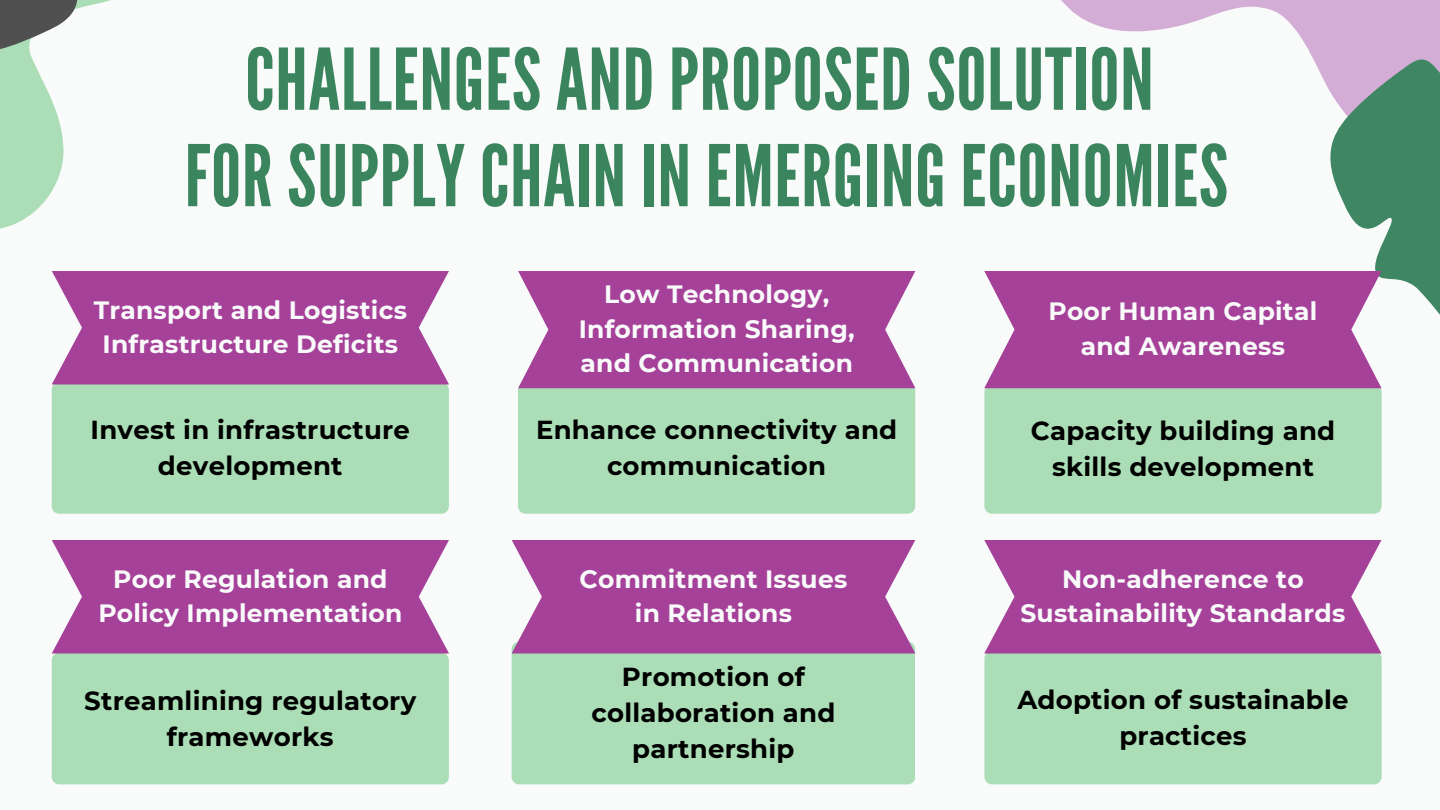
<style>
.page{position:relative;width:1440px;height:810px;background:#f9fafa}
.page>*{position:absolute;margin:0;border:0;box-sizing:border-box;transform-origin:0 0}
.t1{font:84.7px/96.5px "League Gothic";letter-spacing:.01em;color:#3a855d;text-align:center}
.t2{font:700 26px/36px "Montserrat";letter-spacing:.01em;color:#000;text-align:center}
.t3{font:700 25px/34.5px "Montserrat";letter-spacing:.01em;color:#f9fafa;text-align:center}
</style>
<div class="page">
<svg style="left:1061px;top:0;width:379px;height:32px;fill:#d4add6"></svg>
<svg style="left:1297px;top:32px;width:143px;height:283px"></svg>
<svg style="left:0;top:0;width:111px;height:229px"></svg>
<div style="left:518px;top:388px;width:397px;height:126px;background:#abdeb6"></div>
<div style="left:52px;top:385px;width:397px;height:129px;background:#abdeb6"></div>
<div style="left:984px;top:387px;width:398px;height:127px;background:#abdeb6"></div>
<svg style="left:52px;top:271px;width:397px;height:114px;background:#ac4fa1"></svg>
<svg style="left:518px;top:271px;width:397px;height:117px;background:#ac4fa1"></svg>
<svg style="left:984px;top:271px;width:397px;height:117px;background:#ac4fa1"></svg>
<div style="left:512px;top:654px;width:403px;height:130px;background:#abdeb6"></div>
<div style="left:52px;top:654px;width:397px;height:130px;background:#abdeb6"></div>
<div style="left:984px;top:654px;width:397px;height:130px;background:#abdeb6"></div>
<svg style="left:52px;top:540px;width:397px;height:114px;background:#ac4fa1"></svg>
<svg style="left:512px;top:540px;width:403px;height:114px;background:#ac4fa1"></svg>
<svg style="left:984px;top:540px;width:397px;height:114px;background:#ac4fa1"></svg>
<p class="t1" style="left:185px;top:33px;width:1045px">CHALLENGES AND PROPOSED SOLUTION<br>FOR SUPPLY CHAIN IN EMERGING ECONOMIES</p>
<p class="t3" style="left:94px;top:293px;width:315px">Transport and Logistics<br>Infrastructure Deficits</p>
<p class="t3" style="left:579px;top:277px;width:278px">Low Technology,<br>Information Sharing,</p>
<p class="t3" style="left:581px;top:346px;width:274px">and Communication</p>
<p class="t3" style="left:1048px;top:294px;width:270px">Poor Human Capital</p>
<p class="t3" style="left:1081px;top:329px;width:206px">and Awareness</p>
<p class="t2" style="left:91px;top:411px;width:321px">Invest in infrastructure development</p>
<h1 class="t2" style="left:1031px;top:413px;width:306px">Capacity building and skills development</h1>
<p class="t2" style="left:536px;top:411px;width:363px">Enhance connectivity and communication</p>
<p class="t3" style="left:98px;top:562px;width:306px">Poor Regulation and<br>Policy Implementation</p>
<p class="t3" style="left:580px;top:562px;width:269px">Commitment Issues</p>
<p class="t3" style="left:635px;top:596px;width:159px">in Relations</p>
<p class="t3" style="left:1020px;top:562px;width:326px">Non-adherence to<br>Sustainability Standards</p>
<p class="t2" style="left:591px;top:659px;width:245px">Promotion of collaboration and partnership</p>
<p class="t2" style="left:84px;top:682px;width:334px">Streamlining regulatory frameworks</p>
<p class="t2" style="left:1017px;top:682px;width:333px">Adoption of sustainable practices</p>
</div>
